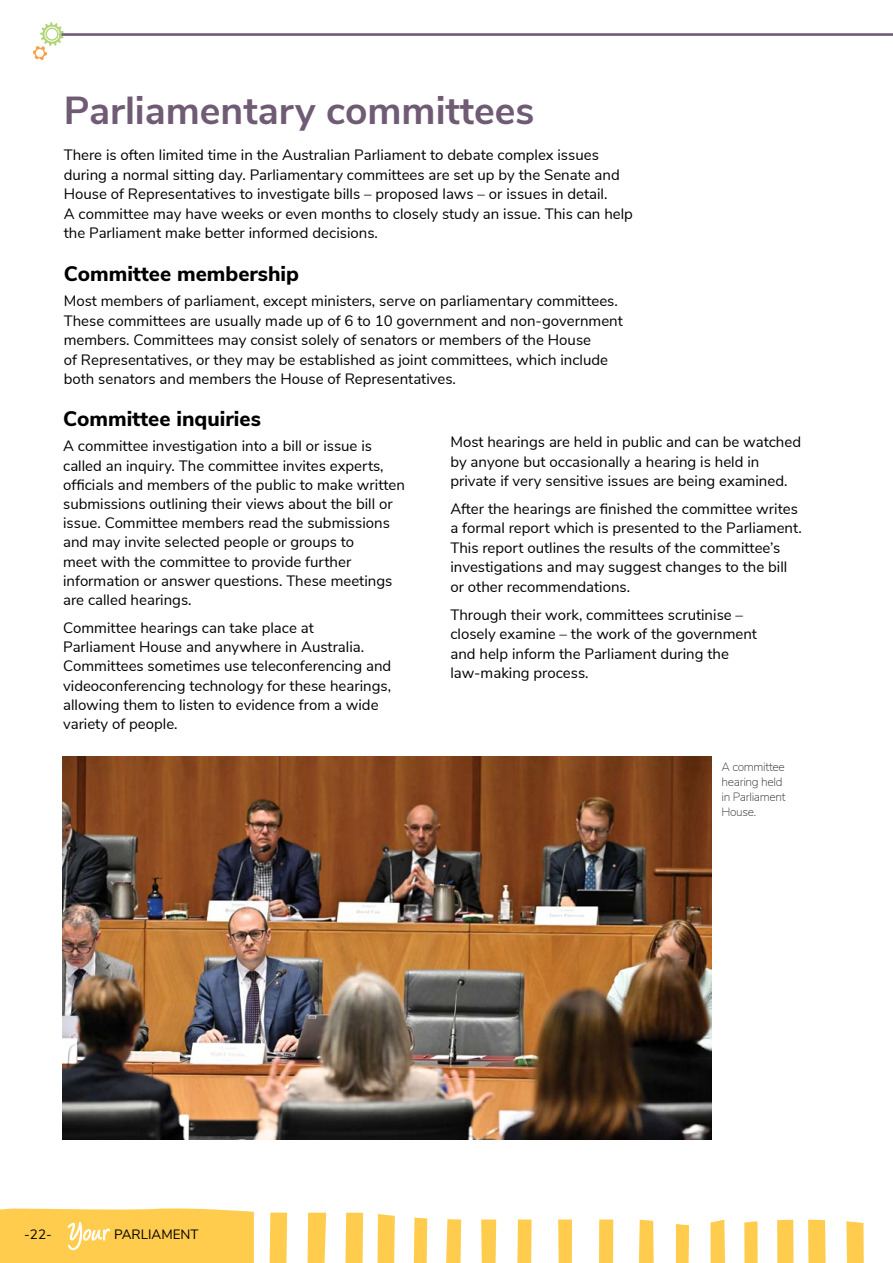
<style>
.page{position:relative;width:893px;height:1263px;background:#fff}
.page>*{position:absolute;margin:0;border:0;box-sizing:border-box;transform-origin:0 0}
.Chapter_title{font:700 39px "Nunito Sans";color:#705b75}
.Heading_1{font:800 21px "Nunito Sans";color:#000}
.t1{font:15px/19.5px "Nunito Sans";color:#000}
.t2{font:13.5px "Nunito Sans";color:#000}
.Captions{font:200 12px/15px "Nunito Sans";letter-spacing:-.025em;color:#292829}
.s1{font-family:"Angelina";font-size:27px;color:#fff}
</style>
<div class="page">
<div style="left:0;top:1208px;width:254px;height:55px;background:#ffcc4e"></div>
<svg style="left:269px;top:1212px;width:595px;height:51px"></svg>
<svg style="left:33px;top:22px;width:31px;height:38px"></svg>
<img style="left:63px;top:757px;width:648px;height:383px">
<hr style="left:62px;top:33px;width:831px;height:3px;background:#705b75">
<p class="Chapter_title" style="left:64px;top:82px;width:472px">Parliamentary committees</p>
<p class="t1" style="left:64px;top:144px;width:571px">There is often limited time in the Australian Parliament to debate complex issues during a normal sitting day. Parliamentary committees are set up by the Senate and House of Representatives to investigate bills – proposed laws – or issues in detail.<br>A committee may have weeks or even months to closely study an issue. This can help the Parliament make better informed decisions.</p>
<p class="Heading_1" style="left:64px;top:258px;width:237px">Committee membership</p>
<p class="t1" style="left:64px;top:291px;width:561px">Most members of parliament, except ministers, serve on parliamentary committees.<br>These committees are usually made up of 6 to 10 government and non-government members. Committees may consist solely of senators or members of the House<br>of Representatives, or they may be established as joint committees, which include both senators and members the House of Representatives.</p>
<p class="Heading_1" style="left:63px;top:403px;width:199px">Committee inquiries</p>
<p class="t1" style="left:63px;top:436px;width:343px">A committee investigation into a bill or issue is called an inquiry. The committee invites experts, officials and members of the public to make written submissions outlining their views about the bill or issue. Committee members read the submissions and may invite selected people or groups to<br>meet with the committee to provide further information or answer questions. These meetings are called hearings.</p>
<p class="t1" style="left:63px;top:617px;width:330px">Committee hearings can take place at<br>Parliament House and anywhere in Australia.<br>Committees sometimes use teleconferencing and videoconferencing technology for these hearings, allowing them to listen to evidence from a wide variety of people.</p>
<p class="t1" style="left:450px;top:432px;width:352px">Most hearings are held in public and can be watched by anyone but occasionally a hearing is held in private if very sensitive issues are being examined.</p>
<p class="t1" style="left:450px;top:498px;width:353px">After the hearings are finished the committee writes a formal report which is presented to the Parliament.<br>This report outlines the results of the committee’s investigations and may suggest changes to the bill or other recommendations.</p>
<p class="t1" style="left:450px;top:604px;width:308px">Through their work, committees scrutinise – closely examine – the work of the government and help inform the Parliament during the law-making process.</p>
<p class="Captions" style="left:721px;top:758px;width:66px">A committee hearing held in Parliament<br>House.</p>
<p class="t2" style="left:24px;top:1224px;width:176px">-22- <span class="s1">Your</span> PARLIAMENT</p>
</div>
